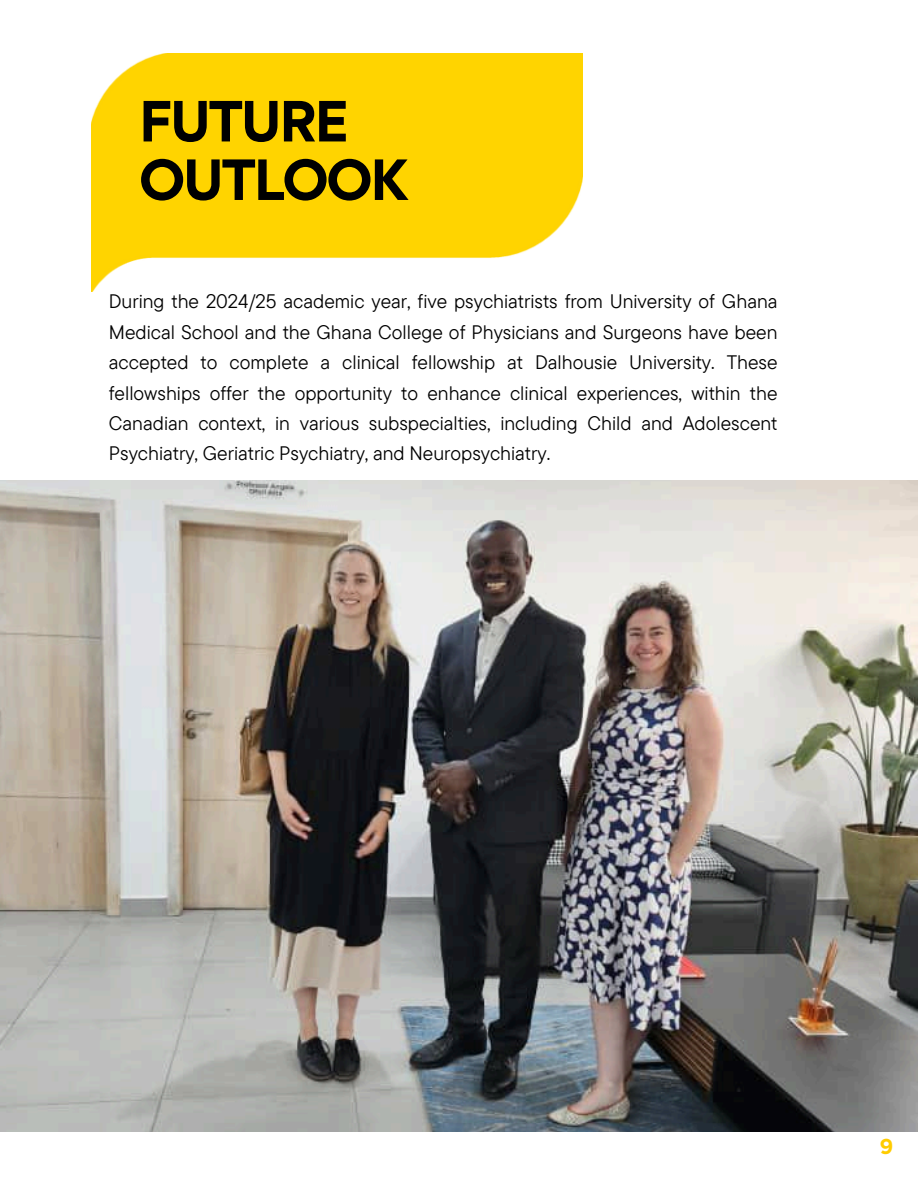
<style>
.page{position:relative;width:918px;height:1188px;background:#fff}
.page>*{position:absolute;margin:0;border:0;box-sizing:border-box;transform-origin:0 0}
.t1{font:700 51.75px/58.5px "Gordita";letter-spacing:-.05em;color:#000}
.t2{font:19.5px/30.3px "TT Commons Pro";color:#000;text-align:justify}
.t3{font:700 19.35px "Gordita";color:#fc0}
</style>
<div class="page">
<img style="left:0;top:480px;width:918px;height:652px">
<img style="left:92px;top:54px;width:490px;height:237px">
<h1 class="t1" style="left:139px;top:92px;width:271px">FUTURE<br>OUTLOOK</h1>
<p class="t2" style="left:109px;top:286px;width:670px">During the 2024/25 academic year, five psychiatrists from University of Ghana Medical School and the Ghana College of Physicians and Surgeons have been accepted to complete a clinical fellowship at Dalhousie University. These fellowships offer the opportunity to enhance clinical experiences, within the Canadian context, in various subspecialties, including Child and Adolescent Psychiatry, Geriatric Psychiatry, and Neuropsychiatry.</p>
<p class="t3" style="left:880px;top:1133px;width:15px">9</p>
</div>
